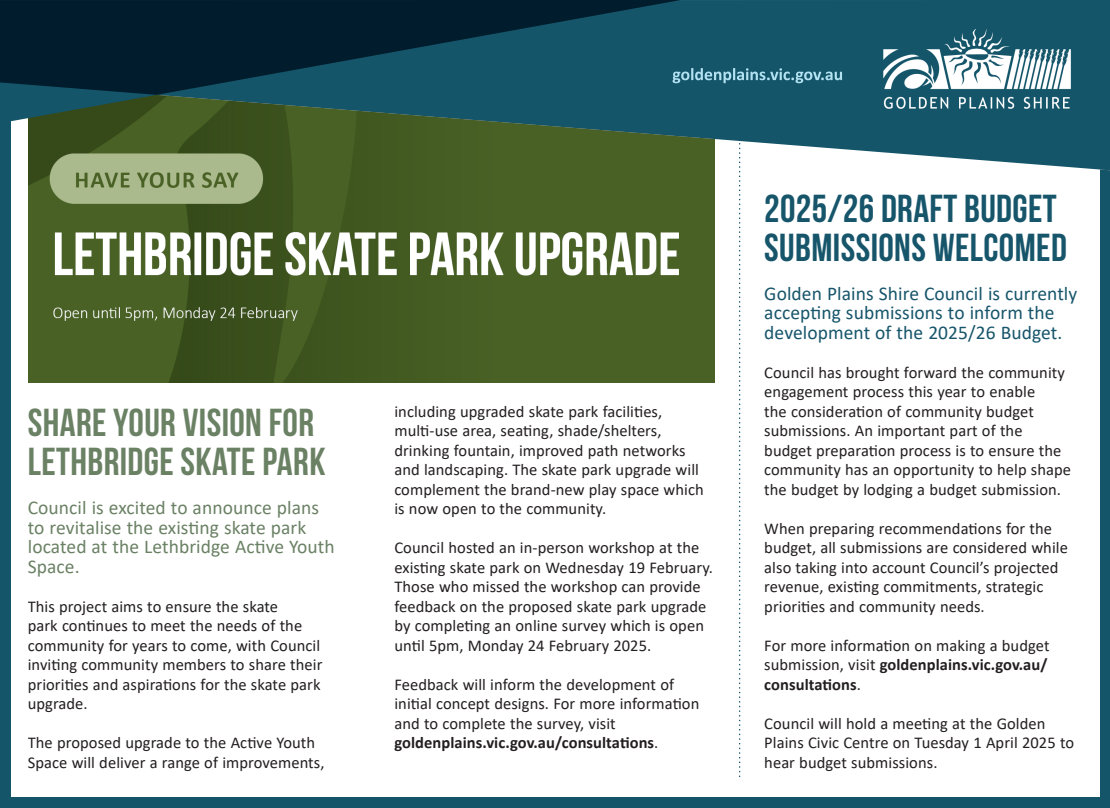
<style>
.page{position:relative;width:1110px;height:808px;background:#fff}
.page>*{position:absolute;margin:0;border:0;box-sizing:border-box;transform-origin:0 0}
.Heading____One_column{font:39px/39px "Bebas Neue";letter-spacing:.01em;color:#17556b}
.Heading____One_column-2{font:39px/39px "Bebas Neue";letter-spacing:.01em;color:#6a8164}
.Body____1_column{font:19.5px/19.5px "Calibri";letter-spacing:.005em;color:#6a8164}
.Body____1_column-2{font:19.5px/19.5px "Calibri";letter-spacing:.005em;color:#17556b}
.Body____1_column-3{font:16.5px/19.5px "Calibri";letter-spacing:.005em;color:#231f20}
.s1{font-weight:700}
</style>
<div class="page">
<svg style="left:739px;top:171px;width:1px;height:606px"></svg>
<img style="left:28px;top:170px;width:686px;height:213px">
<div style="left:1100px;top:80px;width:10px;height:728px;background:#14556a"></div>
<div style="left:0;top:0;width:11px;height:808px;background:#14556a"></div>
<div style="left:0;top:797px;width:1110px;height:11px;background:#14556a"></div>
<svg style="left:0;top:0;width:1110px;height:170px;background:#255153"></svg>
<img style="left:882px;top:30px;width:189px;height:80px">
<svg style="left:672px;top:68px;width:170px;height:15px;background:#458093"></svg>
<p class="Heading____One_column-2" style="left:28px;top:403px;width:299px">SHARE YOUR VISION FOR<br>LETHBRIDGE SKATE PARK</p>
<p class="Body____1_column" style="left:28px;top:497px;width:308px">Council is excited to announce plans to revitalise the existing skate park located at the Lethbridge Active Youth<br>Space.</p>
<p class="Body____1_column-3" style="left:28px;top:596px;width:296px">This project aims to ensure the skate<br>park continues to meet the needs of the community for years to come, with Council inviting community members to share their priorities and aspirations for the skate park upgrade.</p>
<p class="Body____1_column-3" style="left:28px;top:732px;width:298px">The proposed upgrade to the Active Youth<br>Space will deliver a range of improvements,</p>
<p class="Body____1_column-3" style="left:394px;top:401px;width:311px">including upgraded skate park facilities, multi-use area, seating, shade/shelters, drinking fountain, improved path networks and landscaping. The skate park upgrade will complement the brand-new play space which is now open to the community.</p>
<p class="Body____1_column-3" style="left:394px;top:537px;width:320px">Council hosted an in-person workshop at the existing skate park on Wednesday 19 February.<br>Those who missed the workshop can provide feedback on the proposed skate park upgrade by completing an online survey which is open until 5pm, Monday 24 February 2025.</p>
<p class="Body____1_column-3" style="left:394px;top:674px;width:306px">Feedback will inform the development of initial concept designs. For more information and to complete the survey, visit <span class="s1">goldenplains.vic.gov.au/consultations</span>.</p>
<p class="Heading____One_column" style="left:764px;top:188px;width:304px">2025/26 DRAFT BUDGET<br>SUBMISSIONS WELCOMED</p>
<p class="Body____1_column-2" style="left:764px;top:283px;width:315px">Golden Plains Shire Council is currently accepting submissions to inform the development of the 2025/26 Budget.</p>
<p class="Body____1_column-3" style="left:764px;top:362px;width:308px">Council has brought forward the community engagement process this year to enable<br>the consideration of community budget submissions. An important part of the budget preparation process is to ensure the community has an opportunity to help shape the budget by lodging a budget submission.</p>
<p class="Body____1_column-3" style="left:764px;top:518px;width:305px">When preparing recommendations for the budget, all submissions are considered while also taking into account Council’s projected revenue, existing commitments, strategic priorities and community needs.</p>
<p class="Body____1_column-3" style="left:764px;top:635px;width:287px">For more information on making a budget submission, visit <span class="s1">goldenplains.vic.gov.au/ consultations</span>.</p>
<p class="Body____1_column-3" style="left:764px;top:713px;width:311px">Council will hold a meeting at the Golden<br>Plains Civic Centre on Tuesday 1 April 2025 to hear budget submissions.</p>
</div>
